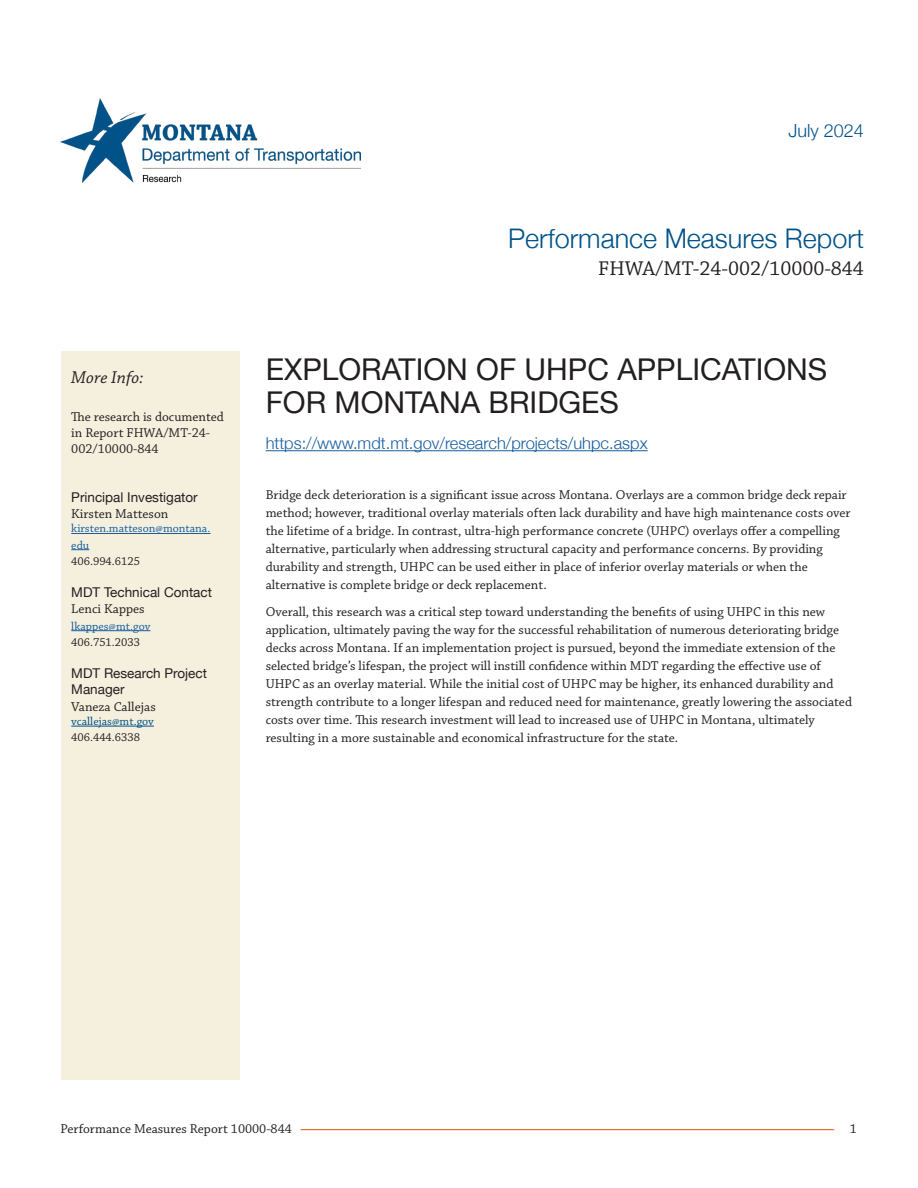
<style>
.page{position:relative;width:918px;height:1188px;background:#fff}
.page>*{position:absolute;margin:0;border:0;box-sizing:border-box;transform-origin:0 0}
.t1{font:30px/33px "Helvetica Neue";color:#231f20}
.t2{font:300 27px "Helvetica Neue";color:#005288}
.t3{font:21px "Chaparral Pro";color:#231f20}
.t4{font:italic 18px "Chaparral Pro";color:#231f20}
.t5{font:300 18px "Helvetica Neue";color:#005288}
.t6{font:300 16.5px "Helvetica Neue";color:#175d9e}
.t7{font:13.5px/18px "Chaparral Pro";color:#231f20}
.t8{font:13.5px/16.2px "Helvetica Neue";color:#231f20}
.t9{font:12px/16.2px "Chaparral Pro";color:#175d9e}
.t10{font:12px "Chaparral Pro";color:#231f20}
.t11{font:12px "Chaparral Pro";color:#005288}
</style>
<div class="page">
<hr style="left:301px;top:1129px;width:533px;height:1px;background:#e55302">
<div style="left:61px;top:352px;width:179px;height:728px;background:#f5f0de"></div>
<img style="left:61px;top:99px;width:300px;height:84px">
<hr style="left:266px;top:450px;width:382px;height:1px;background:#175d9e">
<hr style="left:71px;top:533px;width:140px;height:1px;background:#175d9e">
<svg style="left:71px;top:549px;width:18px;height:1px"></svg>
<hr style="left:71px;top:630px;width:79px;height:1px;background:#175d9e">
<hr style="left:71px;top:726px;width:83px;height:1px;background:#005288">
<h3 class="t5" style="left:789px;top:116px;width:77px">July 2024</h3>
<h3 class="t4" style="left:71px;top:367px;width:74px">More Info:</h3>
<p class="t7" style="left:71px;top:409px;width:154px;line-height:16.2px">The research is documented in Report FHWA/MT-24-<br>002/10000-844</p>
<p class="t8" style="left:71px;top:490px;width:128px">Principal Investigator</p>
<p class="t7" style="left:71px;top:505px;width:99px">Kirsten Matteson</p>
<p class="t9" style="left:71px;top:521px;width:141px">kirsten.matteson@montana. edu</p>
<p class="t10" style="left:71px;top:554px;width:70px">406.994.6125</p>
<p class="t8" style="left:71px;top:585px;width:142px">MDT Technical Contact</p>
<p class="t7" style="left:71px;top:601px;width:75px">Lenci Kappes</p>
<p class="t9" style="left:71px;top:618px;width:81px">lkappes@mt.gov</p>
<p class="t10" style="left:71px;top:635px;width:70px">406.751.2033</p>
<p class="t8" style="left:71px;top:666px;width:137px">MDT Research Project<br>Manager</p>
<p class="t7" style="left:71px;top:698px;width:86px">Vaneza Callejas</p>
<p class="t11" style="left:71px;top:714px;width:84px">vcallejas@mt.gov</p>
<p class="t10" style="left:71px;top:731px;width:70px">406.444.6338</p>
<h2 class="t2" style="left:508px;top:216px;width:357px">Performance Measures Report</h2>
<h3 class="t3" style="left:598px;top:256px;width:267px">FHWA/MT-24-002/10000-844</h3>
<h1 class="t1" style="left:266px;top:355px;width:563px">EXPLORATION OF UHPC APPLICATIONS<br>FOR MONTANA BRIDGES</h1>
<p class="t6" style="left:266px;top:430px;width:383px">https://www.mdt.mt.gov/research/projects/uhpc.aspx</p>
<p class="t7" style="left:266px;top:486px;width:586px">Bridge deck deterioration is a significant issue across Montana. Overlays are a common bridge deck repair method; however, traditional overlay materials often lack durability and have high maintenance costs over the lifetime of a bridge. In contrast, ultra-high performance concrete (UHPC) overlays offer a compelling alternative, particularly when addressing structural capacity and performance concerns. By providing durability and strength, UHPC can be used either in place of inferior overlay materials or when the alternative is complete bridge or deck replacement.</p>
<p class="t7" style="left:266px;top:603px;width:588px">Overall, this research was a critical step toward understanding the benefits of using UHPC in this new application, ultimately paving the way for the successful rehabilitation of numerous deteriorating bridge decks across Montana. If an implementation project is pursued, beyond the immediate extension of the selected bridge’s lifespan, the project will instill confidence within MDT regarding the effective use of UHPC as an overlay material. While the initial cost of UHPC may be higher, its enhanced durability and strength contribute to a longer lifespan and reduced need for maintenance, greatly lowering the associated costs over time. This research investment will lead to increased use of UHPC in Montana, ultimately resulting in a more sustainable and economical infrastructure for the state.</p>
<p class="t7" style="left:60px;top:1120px;width:233px">Performance Measures Report 10000-844</p>
<p class="t7" style="left:850px;top:1120px;width:9px">1</p>
</div>
